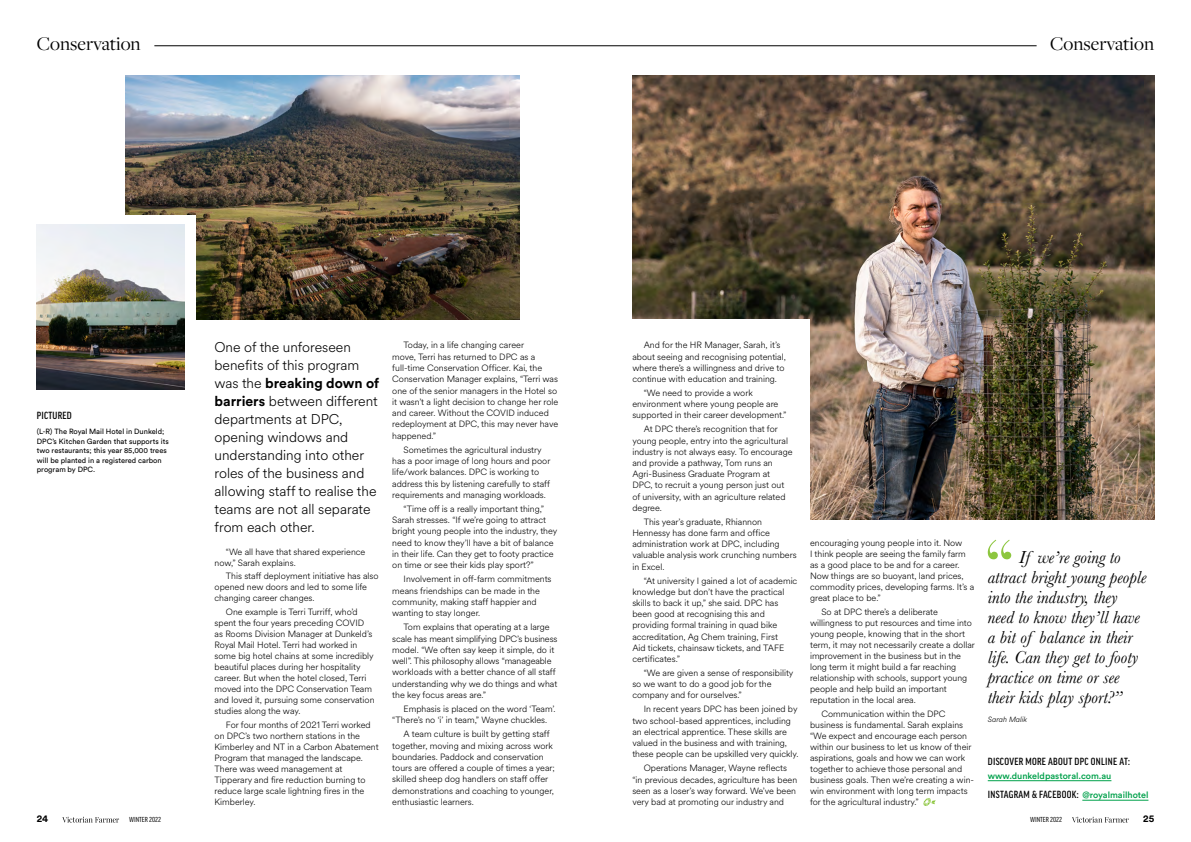
<style>
.page{position:relative;width:1191px;height:842px;background:#fff}
.page>*{position:absolute;margin:0;border:0;box-sizing:border-box;transform-origin:0 0}
.t1{font:20px "Freight Disp Pro";color:#000}
.t2{font:italic 18px/20px "Baskerville";color:#000}
.t3{font:300 14px/18px "Circular Spotify Text";color:#000}
.t4{font:700 14px "Circular Std";color:#000}
.t5{font:500 condensed 10px "Good Pro";letter-spacing:.03em;color:#000}
.t6{font:700 10px "Circular Std";color:#000}
.t7{font:300 9px/11px "Circular Spotify Text";color:#000}
.t8{font:500 9px "Circular Std";color:#00a14b}
.t9{font:7.5px/9.5px "Circular Std";color:#000}
.t10{font:italic 300 7.5px "Circular Spotify Text";color:#000}
.t11{font:7px "Good Pro Cond News";color:#000}
.s1{font-family:"Circular Spotify Text";font-weight:300}
.s2{font-family:"Circular Std";font-weight:700}
.s3{font-family:"Circular Std";font-stretch:normal;font-size:9px;color:#00a14b}
</style>
<div class="page">
<img style="left:632px;top:75px;width:522px;height:445px">
<div style="left:595px;top:319px;width:215px;height:294px;background:#fff"></div>
<img style="left:125px;top:75px;width:395px;height:244px">
<div style="left:29px;top:215px;width:167px;height:222px;background:#fff"></div>
<img style="left:37px;top:225px;width:147px;height:164px">
<svg style="left:923px;top:798px;width:12px;height:8px"></svg>
<svg style="left:987px;top:540px;width:24px;height:19px"></svg>
<hr style="left:154px;top:46px;width:882px;height:1px;background:#000">
<hr style="left:987px;top:780px;width:124px;height:1px;background:#00a14b">
<hr style="left:1082px;top:800px;width:66px;height:1px;background:#00a14b">
<svg style="left:1072px;top:817px;width:56px;height:5px"></svg>
<svg style="left:62px;top:817px;width:57px;height:5px"></svg>
<h1 class="t1" style="left:37px;top:31px;width:105px">Conservation</h1>
<h1 class="t1" style="left:1050px;top:31px;width:105px">Conservation</h1>
<p class="t5" style="left:37px;top:409px;width:36px">PICTURED</p>
<p class="t9" style="left:37px;top:427px;width:133px">(L-R) The Royal Mail Hotel in Dunkeld; DPC’s Kitchen Garden that supports its two restaurants; this year 85,000 trees will be planted in a registered carbon program by DPC.</p>
<h3 class="t3" style="left:214px;top:339px;width:146px">One of the unforeseen benefits of this program</h3>
<h3 class="t4" style="left:214px;top:374px;width:166px"><span class="s1">was the</span> breaking down of</h3>
<h3 class="t3" style="left:214px;top:393px;width:165px"><span class="s2">barriers</span> between different departments at DPC, opening windows and understanding into other roles of the business and allowing staff to realise the teams are not all separate from each other.</h3>
<p class="t7" style="left:214px;top:546px;width:152px;text-indent:11px">“We all have that shared experience now,” Sarah explains.</p>
<p class="t7" style="left:214px;top:571px;width:165px;text-indent:11px">This staff deployment initiative has also opened new doors and led to some life changing career changes.</p>
<p class="t7" style="left:214px;top:607px;width:161px;text-indent:11px">One example is Terri Turriff, who’d spent the four years preceding COVID as Rooms Division Manager at Dunkeld’s Royal Mail Hotel. Terri had worked in some big hotel chains at some incredibly beautiful places during her hospitality career. But when the hotel closed, Terri moved into the DPC Conservation Team and loved it, pursuing some conservation studies along the way.</p>
<p class="t7" style="left:214px;top:720px;width:166px;text-indent:11px">For four months of 2021 Terri worked on DPC’s two northern stations in the Kimberley and NT in a Carbon Abatement Program that managed the landscape.<br>There was weed management at Tipperary and fire reduction burning to reduce large scale lightning fires in the Kimberley.</p>
<p class="t7" style="left:392px;top:340px;width:168px;line-height:11.3px;text-indent:11px">Today, in a life changing career<br>move, Terri has returned to DPC as a full-time Conservation Officer. Kai, the Conservation Manager explains, “Terri was one of the senior managers in the Hotel so it wasn’t a light decision to change her role and career. Without the COVID induced redeployment at DPC, this may never have happened.”</p>
<p class="t7" style="left:392px;top:444px;width:160px;line-height:11.3px;text-indent:11px">Sometimes the agricultural industry has a poor image of long hours and poor life/work balances. DPC is working to address this by listening carefully to staff requirements and managing workloads.</p>
<p class="t7" style="left:392px;top:503px;width:166px;line-height:11.3px;text-indent:11px">“Time off is a really important thing,” Sarah stresses. “If we’re going to attract bright young people into the industry, they need to know they’ll have a bit of balance in their life. Can they get to footy practice on time or see their kids play sport?”</p>
<p class="t7" style="left:392px;top:574px;width:161px;line-height:11.3px;text-indent:11px">Involvement in off-farm commitments means friendships can be made in the community, making staff happier and wanting to stay longer.</p>
<p class="t7" style="left:392px;top:622px;width:167px;line-height:11.3px;text-indent:11px">Tom explains that operating at a large scale has meant simplifying DPC’s business model. “We often say keep it simple, do it well”. This philosophy allows “manageable workloads with a better chance of all staff understanding why we do things and what the key focus areas are.”</p>
<p class="t7" style="left:392px;top:703px;width:165px;line-height:11.3px;text-indent:11px">Emphasis is placed on the word ‘Team’. “There’s no ‘i’ in team,” Wayne chuckles.</p>
<p class="t7" style="left:392px;top:729px;width:164px;line-height:11.3px;text-indent:11px">A team culture is built by getting staff together, moving and mixing across work boundaries. Paddock and conservation tours are offered a couple of times a year; skilled sheep dog handlers on staff offer demonstrations and coaching to younger, enthusiastic learners.</p>
<p class="t7" style="left:632px;top:340px;width:155px;text-indent:11px">And for the HR Manager, Sarah, it’s about seeing and recognising potential, where there’s a willingness and drive to continue with education and training.</p>
<p class="t7" style="left:632px;top:387px;width:155px;text-indent:11px">“We need to provide a work environment where young people are supported in their career development.”</p>
<p class="t7" style="left:632px;top:424px;width:162px;text-indent:11px">At DPC there’s recognition that for young people, entry into the agricultural industry is not always easy. To encourage and provide a pathway, Tom runs an Agri-Business Graduate Program at DPC, to recruit a young person just out of university, with an agriculture related degree.</p>
<p class="t7" style="left:632px;top:516px;width:166px;text-indent:11px">This year’s graduate, Rhiannon<br>Hennessy has done farm and office administration work at DPC, including valuable analysis work crunching numbers in Excel.</p>
<p class="t7" style="left:632px;top:575px;width:166px;text-indent:11px">“At university I gained a lot of academic knowledge but don’t have the practical skills to back it up,” she said. DPC has been good at recognising this and providing formal training in quad bike accreditation, Ag Chem training, First<br>Aid tickets, chainsaw tickets, and TAFE certificates.”</p>
<p class="t7" style="left:632px;top:667px;width:163px;text-indent:11px">“We are given a sense of responsibility so we want to do a good job for the company and for ourselves.”</p>
<p class="t7" style="left:632px;top:704px;width:168px;text-indent:11px">In recent years DPC has been joined by two school-based apprentices, including an electrical apprentice. These skills are valued in the business and with training, these people can be upskilled very quickly.</p>
<p class="t7" style="left:632px;top:763px;width:166px;text-indent:11px">Operations Manager, Wayne reflects “in previous decades, agriculture has been seen as a loser’s way forward. We’ve been very bad at promoting our industry and</p>
<p class="t7" style="left:810px;top:538px;width:166px">encouraging young people into it. Now<br>I think people are seeing the family farm as a good place to be and for a career.<br>Now things are so buoyant, land prices, commodity prices, developing farms. It’s a great place to be.”</p>
<p class="t7" style="left:810px;top:607px;width:166px;text-indent:11px">So at DPC there’s a deliberate willingness to put resources and time into young people, knowing that in the short term, it may not necessarily create a dollar improvement in the business but in the long term it might build a far reaching relationship with schools, support young people and help build an important reputation in the local area.</p>
<p class="t7" style="left:810px;top:709px;width:166px;text-indent:11px">Communication within the DPC business is fundamental. Sarah explains “We expect and encourage each person within our business to let us know of their aspirations, goals and how we can work together to achieve those personal and business goals. Then we’re creating a win&shy;win environment with long term impacts for the agricultural industry.”</p>
<h2 class="t2" style="left:987px;top:548px;width:160px;text-indent:32px">If we’re going to attract bright young people into the industry, they need to know they’ll have a bit of balance in their life. Can they get to footy practice on time or see their kids play sport?”</h2>
<p class="t10" style="left:988px;top:715px;width:41px">Sarah Malik</p>
<p class="t5" style="left:987px;top:756px;width:144px">DISCOVER MORE ABOUT DPC ONLINE AT:</p>
<p class="t8" style="left:987px;top:770px;width:125px">www.dunkeldpastoral.com.au</p>
<p class="t5" style="left:987px;top:789px;width:162px">INSTAGRAM &amp; FACEBOOK: <span class="s3">@royalmailhotel</span></p>
<p class="t6" style="left:37px;top:812px;width:13px">24</p>
<p class="t11" style="left:129px;top:816px;width:33px">WINTER 2022</p>
<p class="t11" style="left:1030px;top:816px;width:33px">WINTER 2022</p>
<p class="t6" style="left:1143px;top:812px;width:12px">25</p>
</div>
